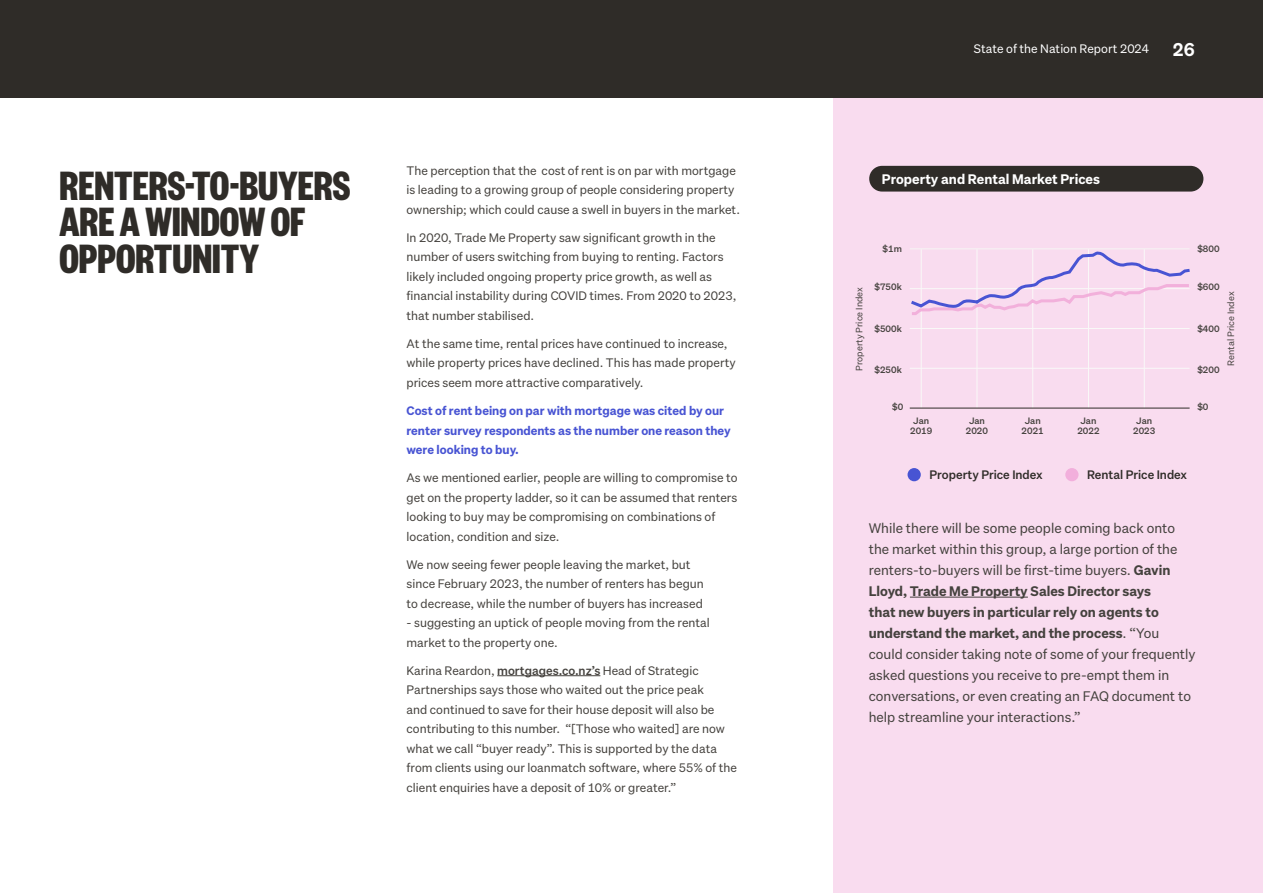
<style>
.page{position:relative;width:1263px;height:893px;background:#fff}
.page>*{position:absolute;margin:0;border:0;box-sizing:border-box;transform-origin:0 0}
._2018_Large_Section_Head{font:700 45px/36px "Founders Grotesk X Cond";color:#2f2c28}
.t1{font:700 18px "Story Sans";color:#fff}
._2018_Large_Section_Head-2{font:13.5px/21px "Story Sans";color:#44413d}
._2018_Intro_White{font:700 13.5px "Story Sans";color:#fff}
._2018_Intro_White-2{font:12px/19.5px "Story Sans";color:#44413d}
._2018_Intro_White-3{font:700 12px/19.5px "Story Sans";color:#4854d3}
._2018_Intro_White-4{font:500 12px "Story Sans";color:#2f2c28}
.t2{font:12px "Story Sans";color:#fff}
._2018_Intro_White-5{font:500 9px/10.5px "Story Sans";color:#44413d;text-align:center}
._2018_Intro_White-6{font:9px "Story Sans";color:#44413d}
.s1{font-weight:500}
.s2{font-weight:700}
</style>
<div class="page">
<div style="left:833px;top:98px;width:430px;height:795px;background:#f9dcef"></div>
<div style="left:0;top:0;width:1263px;height:98px;background:#2f2c28"></div>
<hr style="left:497px;top:675px;width:103px;height:1px;background:#44413d">
<hr style="left:910px;top:597px;width:118px;height:1px;background:#44413d">
<hr style="left:921px;top:249px;width:1px;height:159px;background:#faf9f8">
<hr style="left:976px;top:249px;width:1px;height:159px;background:#faf9f8">
<hr style="left:1032px;top:249px;width:1px;height:159px;background:#faf9f8">
<hr style="left:1088px;top:249px;width:1px;height:159px;background:#faf9f8">
<hr style="left:1144px;top:249px;width:1px;height:159px;background:#faf9f8">
<hr style="left:910px;top:368px;width:279px;height:1px;background:#faf9f8">
<hr style="left:910px;top:328px;width:279px;height:1px;background:#faf9f8">
<hr style="left:910px;top:248px;width:279px;height:1px;background:#f6f5f4">
<hr style="left:910px;top:408px;width:279px;height:1px;background:#2f2c28">
<svg style="left:910px;top:251px;width:280px;height:66px"></svg>
<div style="left:869px;top:166px;width:334px;height:26px;background:#2f2c28;border-radius:13px"></div>
<div style="left:1065px;top:468px;width:13px;height:13px;background:#f2afdc;border-radius:50%"></div>
<div style="left:907px;top:468px;width:14px;height:13px;background:#4854d3;border-radius:50%"></div>
<p class="_2018_Large_Section_Head" style="left:60px;top:166px;width:292px">RENTERS-TO-BUYERS<br>ARE A WINDOW OF<br>OPPORTUNITY</p>
<p class="_2018_Intro_White-2" style="left:406px;top:161px;width:335px">The perception that the cost of rent is on par with mortgage is leading to a growing group of people considering property ownership; which could cause a swell in buyers in the market.</p>
<p class="_2018_Intro_White-2" style="left:406px;top:228px;width:331px">In 2020, Trade Me Property saw significant growth in the number of users switching from buying to renting. Factors likely included ongoing property price growth, as well as financial instability during COVID times. From 2020 to 2023, that number stabilised.</p>
<p class="_2018_Intro_White-2" style="left:406px;top:334px;width:331px">At the same time, rental prices have continued to increase, while property prices have declined. This has made property prices seem more attractive comparatively.</p>
<p class="_2018_Intro_White-3" style="left:406px;top:401px;width:326px">Cost of rent being on par with mortgage was cited by our renter survey respondents as the number one reason they were looking to buy.</p>
<p class="_2018_Intro_White-2" style="left:406px;top:468px;width:333px">As we mentioned earlier, people are willing to compromise to get on the property ladder, so it can be assumed that renters looking to buy may be compromising on combinations of location, condition and size.</p>
<p class="_2018_Intro_White-2" style="left:406px;top:554px;width:299px">We now seeing fewer people leaving the market, but since February 2023, the number of renters has begun to decrease, while the number of buyers has increased</p>
<p class="_2018_Intro_White-2" style="left:406px;top:613px;width:305px">- suggesting an uptick of people moving from the rental market to the property one.</p>
<p class="_2018_Intro_White-2" style="left:406px;top:660px;width:332px">Karina Reardon, <span class="s1">mortgages.co.nz’s</span> Head of Strategic Partnerships says those who waited out the price peak<br>and continued to save for their house deposit will also be contributing to this number. “[Those who waited] are now what we call “buyer ready”. This is supported by the data from clients using our loanmatch software, where 55% of the client enquiries have a deposit of 10% or greater.”</p>
<p class="t2" style="left:974px;top:42px;width:177px">State of the Nation Report 2024</p>
<h2 class="t1" style="left:1173px;top:37px;width:23px">26</h2>
<p class="_2018_Intro_White" style="left:882px;top:170px;width:220px">Property and Rental Market Prices</p>
<p class="_2018_Intro_White-5" style="left:882px;top:243px;width:21px">$1m</p>
<p class="_2018_Intro_White-5" style="left:1197px;top:243px;width:24px">$800</p>
<p class="_2018_Intro_White-5" style="left:874px;top:282px;width:29px">$750k</p>
<p class="_2018_Intro_White-5" style="left:1197px;top:282px;width:24px">$600</p>
<p class="_2018_Intro_White-5" style="left:874px;top:323px;width:29px">$500k</p>
<p class="_2018_Intro_White-5" style="left:1197px;top:323px;width:24px">$400</p>
<p class="_2018_Intro_White-5" style="left:874px;top:365px;width:29px">$250k</p>
<p class="_2018_Intro_White-5" style="left:1197px;top:365px;width:24px">$200</p>
<p class="_2018_Intro_White-5" style="left:892px;top:401px;width:13px">$0</p>
<p class="_2018_Intro_White-5" style="left:1197px;top:401px;width:13px">$0</p>
<p class="_2018_Intro_White-5" style="left:966px;top:415px;width:24px">Jan<br>2020</p>
<p class="_2018_Intro_White-5" style="left:1022px;top:415px;width:24px">Jan<br>2021</p>
<p class="_2018_Intro_White-5" style="left:1077px;top:415px;width:24px">Jan<br>2022</p>
<p class="_2018_Intro_White-5" style="left:1133px;top:415px;width:24px">Jan<br>2023</p>
<p class="_2018_Intro_White-6" style="left:854px;top:371px;width:85px;rotate:-90deg">Property Price Index</p>
<p class="_2018_Intro_White-6" style="left:1225px;top:366px;width:75px;rotate:-90deg">Rental Price Index</p>
<p class="_2018_Intro_White-5" style="left:910px;top:415px;width:24px">Jan<br>2019</p>
<p class="_2018_Intro_White-4" style="left:929px;top:467px;width:115px">Property Price Index</p>
<p class="_2018_Intro_White-4" style="left:1087px;top:467px;width:102px">Rental Price Index</p>
<p class="_2018_Large_Section_Head-2" style="left:869px;top:517px;width:328px">While there will be some people coming back onto the market within this group, a large portion of the renters-to-buyers will be first-time buyers. <span class="s2">Gavin Lloyd, Trade Me Property Sales Director says<br>that new buyers in particular rely on agents to understand the market, and the process</span>. “You could consider taking note of some of your frequently asked questions you receive to pre-empt them in conversations, or even creating an FAQ document to help streamline your interactions.”</p>
</div>
